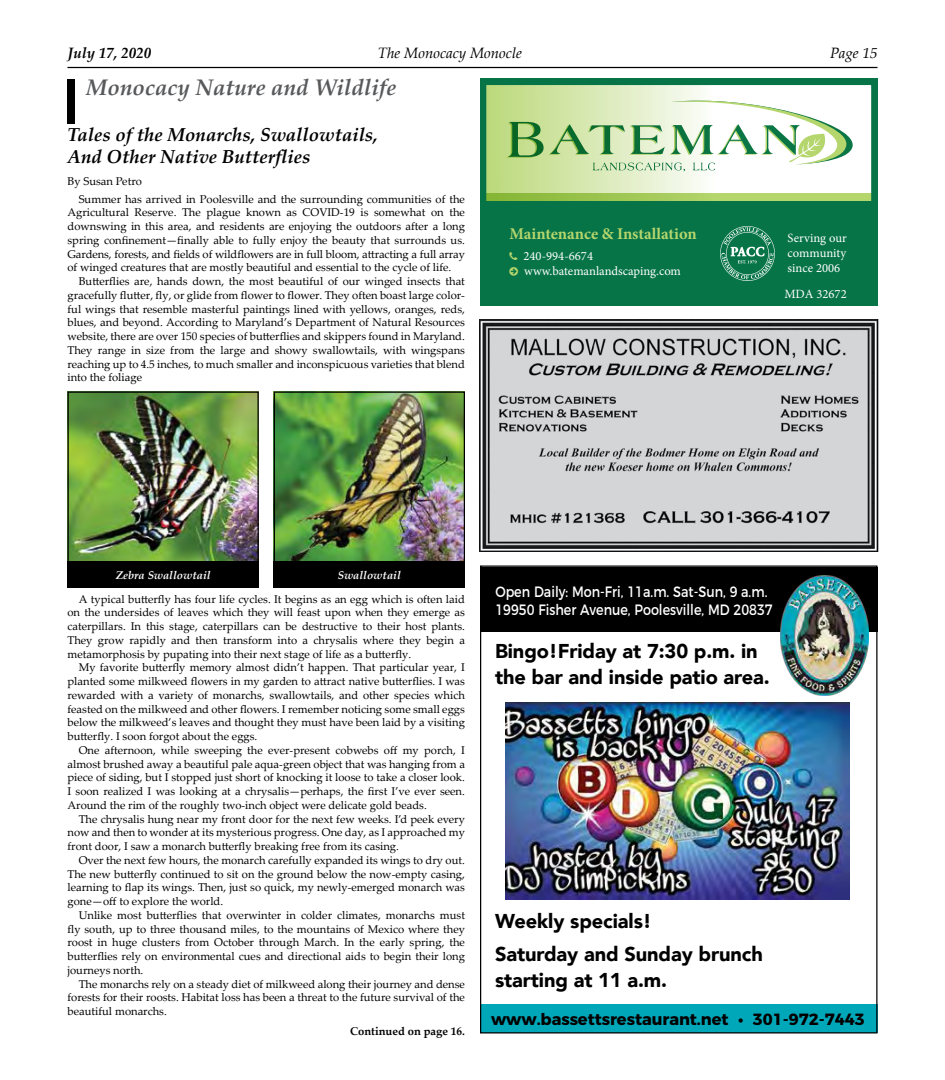
<style>
.page{position:relative;width:945px;height:1080px;background:#fff}
.page>*{position:absolute;margin:0;border:0;box-sizing:border-box;transform-origin:0 0}
.t1{font:italic 700 22.5px "Palatino Linotype";color:#58595b}
.t2{font:900 20px/26.2px "Avenir";letter-spacing:-.005em;color:#000}
.t3{font:italic 700 18.75px/21.2px "Palatino Linotype";color:#000}
.t4{font:700 16.38px "Minion Pro";letter-spacing:-.005em;color:#b5d66d}
.t5{font:700 16.25px "Montserrat";letter-spacing:-.005em;color:#000}
.t6{font:15px/18px "Montserrat";color:#fff;scale:.85 1}
.t7{font:italic 15px "Palatino Linotype";color:#000}
.t8{font:italic 700 15px "Palatino Linotype";color:#000}
.t9{font:12.62px/15.1px "Minion Pro";color:#fff}
.t10{font:11.25px/13.8px "Palatino Linotype";color:#000;text-align:justify}
.t11{font:italic 700 11.25px "Palatino Linotype";color:#fff}
.t12{font:700 11.25px "Palatino Linotype";color:#000}
</style>
<div class="page">
<hr style="left:68px;top:67px;width:810px;height:1px;background:#000">
<div style="left:480px;top:567px;width:398px;height:64px;background:#000"></div>
<img style="left:780px;top:576px;width:89px;height:119px">
<div style="left:480px;top:1005px;width:398px;height:28px;background:#00a7b9"></div>
<svg style="left:480px;top:79px;width:398px;height:227px;background:#4b9a6e"></svg>
<svg style="left:507px;top:101px;width:346px;height:70px"></svg>
<img style="left:479px;top:320px;width:400px;height:232px">
<div style="left:68px;top:79px;width:7px;height:45px;background:#000"></div>
<img style="left:506px;top:702px;width:344px;height:198px">
<img style="left:70px;top:393px;width:187px;height:168px">
<div style="left:68px;top:391px;width:191px;height:172px;border:1px solid #000"></div>
<div style="left:68px;top:562px;width:191px;height:26px;background:#000"></div>
<img style="left:276px;top:393px;width:187px;height:168px">
<div style="left:274px;top:391px;width:191px;height:172px;border:1px solid #000"></div>
<div style="left:274px;top:562px;width:191px;height:26px;background:#000"></div>
<svg style="left:510px;top:252px;width:7px;height:8px"></svg>
<svg style="left:510px;top:268px;width:8px;height:8px"></svg>
<h3 class="t8" style="left:68px;top:43px;width:85px">July 17, 2020</h3>
<h3 class="t7" style="left:378px;top:43px;width:146px">The Monocacy Monocle</h3>
<h3 class="t7" style="left:830px;top:43px;width:49px">Page 15</h3>
<h1 class="t1" style="left:86px;top:72px;width:312px">Monocacy Nature and Wildlife</h1>
<h3 class="t3" style="left:68px;top:124px;width:312px">Tales of the Monarchs, Swallowtails,<br>And Other Native Butterflies</h3>
<p class="t10" style="left:79px;top:172px;width:388px;line-height:17.5px;text-indent:-11px">By Susan Petro<br>Summer has arrived in Poolesville and the surrounding communities of the</p>
<p class="t10" style="left:68px;top:205px;width:399px">Agricultural Reserve. The plague known as COVID-19 is somewhat on the downswing in this area, and residents are enjoying the outdoors after a long spring confinement—finally able to fully enjoy the beauty that surrounds us.<br>Gardens, forests, and fields of wildflowers are in full bloom, attracting a full array of winged creatures that are mostly beautiful and essential to the cycle of life.</p>
<p class="t10" style="left:68px;top:274px;width:399px;text-indent:11px">Butterflies are, hands down, the most beautiful of our winged insects that gracefully flutter, fly, or glide from flower to flower. They often boast large color&shy;ful wings that resemble masterful paintings lined with yellows, oranges, reds, blues, and beyond. According to Maryland’s Department of Natural Resources website, there are over 150 species of butterflies and skippers found in Maryland.<br>They range in size from the large and showy swallowtails, with wingspans reaching up to 4.5 inches, to much smaller and inconspicuous varieties that blend into the foliage</p>
<h3 class="t4" style="left:510px;top:223px;width:189px">Maintenance &amp; Installation</h3>
<p class="t9" style="left:524px;top:249px;width:159px">240-994-6674 www.batemanlandscaping.com</p>
<p class="t9" style="left:788px;top:230px;width:61px;text-align:justify">Serving our community since 2006</p>
<p class="t9" style="left:784px;top:286px;width:64px">MDA 32672</p>
<p class="t11" style="left:116px;top:567px;width:96px">Zebra Swallowtail</p>
<p class="t11" style="left:338px;top:567px;width:64px">Swallowtail</p>
<p class="t10" style="left:68px;top:592px;width:399px;text-indent:11px">A typical butterfly has four life cycles. It begins as an egg which is often laid on the undersides of leaves which they will feast upon when they emerge as caterpillars. In this stage, caterpillars can be destructive to their host plants.<br>They grow rapidly and then transform into a chrysalis where they begin a metamorphosis by pupating into their next stage of life as a butterfly.</p>
<p class="t10" style="left:68px;top:660px;width:399px;text-indent:11px">My favorite butterfly memory almost didn’t happen. That particular year, I planted some milkweed flowers in my garden to attract native butterflies. I was rewarded with a variety of monarchs, swallowtails, and other species which feasted on the milkweed and other flowers. I remember noticing some small eggs below the milkweed’s leaves and thought they must have been laid by a visiting butterfly. I soon forgot about the eggs.</p>
<p class="t10" style="left:68px;top:743px;width:399px;text-indent:11px">One afternoon, while sweeping the ever-present cobwebs off my porch, I almost brushed away a beautiful pale aqua-green object that was hanging from a piece of siding, but I stopped just short of knocking it loose to take a closer look.<br>I soon realized I was looking at a chrysalis—perhaps, the first I’ve ever seen.<br>Around the rim of the roughly two-inch object were delicate gold beads.</p>
<p class="t10" style="left:68px;top:812px;width:399px;text-indent:11px">The chrysalis hung near my front door for the next few weeks. I’d peek every now and then to wonder at its mysterious progress. One day, as I approached my front door, I saw a monarch butterfly breaking free from its casing.</p>
<p class="t10" style="left:68px;top:853px;width:399px;text-indent:11px">Over the next few hours, the monarch carefully expanded its wings to dry out.<br>The new butterfly continued to sit on the ground below the now-empty casing, learning to flap its wings. Then, just so quick, my newly-emerged monarch was gone—off to explore the world.</p>
<p class="t10" style="left:68px;top:908px;width:399px;text-indent:11px">Unlike most butterflies that overwinter in colder climates, monarchs must fly south, up to three thousand miles, to the mountains of Mexico where they roost in huge clusters from October through March. In the early spring, the butterflies rely on environmental cues and directional aids to begin their long journeys north.</p>
<p class="t10" style="left:68px;top:976px;width:399px;text-indent:11px">The monarchs rely on a steady diet of milkweed along their journey and dense forests for their roosts. Habitat loss has been a threat to the future survival of the beautiful monarchs.</p>
<p class="t12" style="left:350px;top:1023px;width:116px">Continued on page 16.</p>
<h3 class="t6" style="left:495px;top:582px;width:328px">Open Daily: Mon-Fri, 11a.m. Sat-Sun, 9 a.m.<br>19950 Fisher Avenue, Poolesville, MD 20837</h3>
<h2 class="t2" style="left:495px;top:637px;width:276px">Bingo!Friday at 7:30 p.m. in the bar and inside patio area.</h2>
<h2 class="t2" style="left:495px;top:903px;width:269px;line-height:33.8px">Weekly specials!<br>Saturday and Sunday brunch</h2>
<h2 class="t2" style="left:495px;top:967px;width:174px">starting at 11 a.m.</h2>
<h3 class="t5" style="left:491px;top:1006px;width:375px">www.bassettsrestaurant.net • 301-972-7443</h3>
</div>
